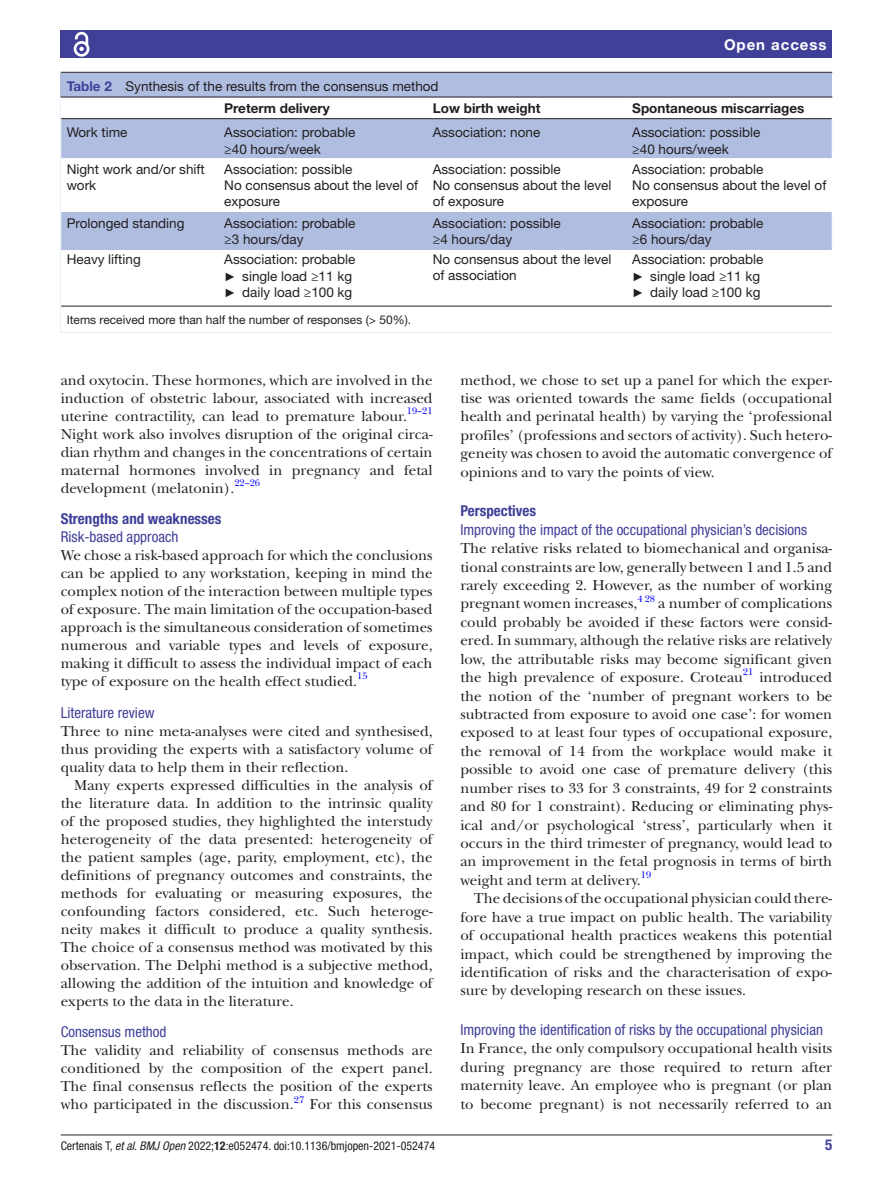
<style>
.page{position:relative;width:893px;height:1191px;background:#fff}
.page>*{position:absolute;margin:0;border:0;box-sizing:border-box;transform-origin:0 0}
.t1{font:15px/18.5px "New Baskerville";color:#231f20;text-align:justify}
.t2{font:condensed 15px "Helvetica Neue LT Std";color:#414099}
.t3{font:700 condensed 15px "Helvetica Neue LT Std";color:#414099}
.t4{font:700 15px "Helvetica Neue LT Std";letter-spacing:.065em;color:#fff}
.t5{font:13.5px/16.2px "Helvetica Neue LT Std";color:#231f20}
.t6{font:700 13.5px "Helvetica Neue LT Std";color:#231f20}
.t7{font:condensed 12px "Helvetica Neue LT Std";color:#231f20}
.t8{font:12px "Helvetica Neue LT Std";color:#231f20}
.t9{font:9.9px "New Baskerville";color:#00f}
.s1{font-weight:700;color:#414099}
.s2{font-weight:700}
.s3{font-family:"Arial";font-size:12px}
.s4{font-style:italic}
</style>
<div class="page">
<hr style="left:61px;top:1134px;width:771px;height:1px;background:#231f20">
<div style="left:61px;top:31px;width:771px;height:27px;background:#414099"></div>
<svg style="left:73px;top:31px;width:17px;height:26px"></svg>
<div style="left:61px;top:73px;width:771px;height:260px;background:#afbde1"></div>
<hr style="left:61px;top:72px;width:771px;height:1px;background:#231f20">
<div style="left:61px;top:98px;width:771px;height:235px;background:#fff"></div>
<svg style="left:61px;top:119px;width:771px;height:131px"></svg>
<hr style="left:61px;top:97px;width:157px;height:1px;background:#231f20">
<hr style="left:61px;top:118px;width:157px;height:1px;background:#231f20">
<hr style="left:218px;top:97px;width:209px;height:1px;background:#231f20">
<hr style="left:218px;top:118px;width:209px;height:1px;background:#231f20">
<hr style="left:427px;top:97px;width:199px;height:1px;background:#231f20">
<hr style="left:427px;top:118px;width:199px;height:1px;background:#231f20">
<hr style="left:626px;top:97px;width:206px;height:1px;background:#231f20">
<hr style="left:626px;top:118px;width:206px;height:1px;background:#231f20">
<hr style="left:218px;top:306px;width:209px;height:1px;background:#231f20">
<hr style="left:427px;top:306px;width:199px;height:1px;background:#231f20">
<hr style="left:626px;top:306px;width:206px;height:1px;background:#231f20">
<hr style="left:61px;top:306px;width:157px;height:1px;background:#231f20">
<svg style="left:60px;top:97px;width:1px;height:22px"></svg>
<svg style="left:60px;top:306px;width:1px;height:27px"></svg>
<hr style="left:67px;top:323px;width:765px;height:1px;background:#fff">
<p class="t4" style="left:724px;top:35px;width:104px">Open access</p>
<p class="t5" style="left:224px;top:75px;width:216px;line-height:22px;text-indent:-158px"><span class="s1">Table 2</span> Synthesis of the results from the consensus method<br><span class="s2">Preterm delivery</span></p>
<p class="t6" style="left:433px;top:99px;width:109px">Low birth weight</p>
<p class="t6" style="left:632px;top:99px;width:174px">Spontaneous miscarriages</p>
<p class="t5" style="left:67px;top:124px;width:62px">Work time</p>
<p class="t5" style="left:224px;top:124px;width:133px">Association: probable ≥40 hours/week</p>
<p class="t5" style="left:433px;top:124px;width:109px">Association: none</p>
<p class="t5" style="left:632px;top:124px;width:130px">Association: possible ≥40 hours/week</p>
<p class="t5" style="left:67px;top:161px;width:139px">Night work and/or shift work</p>
<p class="t5" style="left:224px;top:161px;width:196px">Association: possible<br>No consensus about the level of exposure</p>
<p class="t5" style="left:433px;top:161px;width:180px">Association: possible<br>No consensus about the level of exposure</p>
<p class="t5" style="left:632px;top:161px;width:196px">Association: probable<br>No consensus about the level of exposure</p>
<p class="t5" style="left:67px;top:215px;width:119px">Prolonged standing</p>
<p class="t5" style="left:224px;top:215px;width:133px">Association: probable ≥3 hours/day</p>
<p class="t5" style="left:433px;top:215px;width:130px">Association: possible ≥4 hours/day</p>
<p class="t5" style="left:632px;top:215px;width:133px">Association: probable ≥6 hours/day</p>
<p class="t5" style="left:67px;top:251px;width:75px">Heavy lifting</p>
<p class="t5" style="left:224px;top:251px;width:133px">Association: probable <span class="s3">►</span> single load ≥11 kg <span class="s3">►</span> daily load ≥100 kg</p>
<p class="t5" style="left:433px;top:251px;width:180px">No consensus about the level of association</p>
<p class="t5" style="left:632px;top:251px;width:133px">Association: probable <span class="s3">►</span> single load ≥11 kg <span class="s3">►</span> daily load ≥100 kg</p>
<p class="t8" style="left:67px;top:312px;width:346px">Items received more than half the number of responses (&gt; 50%).</p>
<p class="t1" style="left:61px;top:371px;width:373px;line-height:18px">and oxytocin. These hormones, which are involved in the induction of obstetric labour, associated with increased uterine contractility, can lead to premature labour.</p>
<p class="t9" style="left:407px;top:405px;width:27px">19–21</p>
<p class="t1" style="left:61px;top:425px;width:373px;line-height:18px">Night work also involves disruption of the original circa&shy;dian rhythm and changes in the concentrations of certain maternal hormones involved in pregnancy and fetal development (melatonin).<sup>22–26</sup></p>
<p class="t3" style="left:61px;top:510px;width:162px">Strengths and weaknesses</p>
<p class="t2" style="left:61px;top:528px;width:119px">Risk-based approach</p>
<p class="t1" style="left:61px;top:546px;width:373px;line-height:18px">We chose a risk-based approach for which the conclusions can be applied to any workstation, keeping in mind the complex notion of the interaction between multiple types of exposure. The main limitation of the occupation-based approach is the simultaneous consideration of sometimes numerous and variable types and levels of exposure, making it difficult to assess the individual impact of each type of exposure on the health effect studied.</p>
<p class="t9" style="left:357px;top:670px;width:12px">15</p>
<p class="t2" style="left:61px;top:703px;width:95px">Literature review</p>
<p class="t1" style="left:61px;top:722px;width:373px;line-height:18px">Three to nine meta-analyses were cited and synthesised, thus providing the experts with a satisfactory volume of quality data to help them in their reflection.</p>
<p class="t1" style="left:61px;top:776px;width:373px;line-height:18px;text-indent:14px">Many experts expressed difficulties in the analysis of the literature data. In addition to the intrinsic quality of the proposed studies, they highlighted the interstudy heterogeneity of the data presented: heterogeneity of the patient samples (age, parity, employment, etc), the definitions of pregnancy outcomes and constraints, the methods for evaluating or measuring exposures, the confounding factors considered, etc. Such heteroge&shy;neity makes it difficult to produce a quality synthesis.<br>The choice of a consensus method was motivated by this observation. The Delphi method is a subjective method, allowing the addition of the intuition and knowledge of experts to the data in the literature.</p>
<p class="t2" style="left:61px;top:1023px;width:107px">Consensus method</p>
<p class="t1" style="left:61px;top:1041px;width:373px;line-height:18px">The validity and reliability of consensus methods are conditioned by the composition of the expert panel.<br>The final consensus reflects the position of the experts who participated in the discussion.</p>
<p class="t9" style="left:294px;top:1093px;width:12px">27</p>
<p class="t1" style="left:310px;top:1095px;width:124px">For this consensus</p>
<p class="t1" style="left:460px;top:370px;width:373px">method, we chose to set up a panel for which the exper&shy;tise was oriented towards the same fields (occupational health and perinatal health) by varying the ‘professional profiles’ (professions and sectors of activity). Such hetero&shy;geneity was chosen to avoid the automatic convergence of opinions and to vary the points of view.</p>
<p class="t3" style="left:460px;top:502px;width:77px">Perspectives</p>
<p class="t2" style="left:460px;top:521px;width:348px">Improving the impact of the occupational physician’s decisions</p>
<p class="t1" style="left:460px;top:539px;width:373px">The relative risks related to biomechanical and organisa&shy;tional constraints are low, generally between 1 and 1.5 and rarely exceeding 2. However, as the number of working pregnant women increases,</p>
<p class="t9" style="left:637px;top:593px;width:19px">4 28</p>
<p class="t1" style="left:460px;top:594px;width:373px;text-indent:198px">a number of complications could probably be avoided if these factors were consid&shy;ered. In summary, although the relative risks are relatively low, the attributable risks may become significant given the high prevalence of exposure. Croteau</p>
<p class="t9" style="left:743px;top:666px;width:12px">21</p>
<p class="t1" style="left:460px;top:668px;width:373px;text-indent:299px">introduced the notion of the ‘number of pregnant workers to be subtracted from exposure to avoid one case’: for women exposed to at least four types of occupational exposure, the removal of 14 from the workplace would make it possible to avoid one case of premature delivery (this number rises to 33 for 3 constraints, 49 for 2 constraints and 80 for 1 constraint). Reducing or eliminating phys&shy;ical and/or psychological ‘stress’, particularly when it occurs in the third trimester of pregnancy, would lead to an improvement in the fetal prognosis in terms of birth weight and term at delivery.<sup>19</sup></p>
<p class="t1" style="left:460px;top:889px;width:373px;text-indent:14px">The decisions of the occupational physician could there&shy;fore have a true impact on public health. The variability of occupational health practices weakens this potential impact, which could be strengthened by improving the identification of risks and the characterisation of expo&shy;sure by developing research on these issues.</p>
<p class="t2" style="left:460px;top:1021px;width:364px">Improving the identification of risks by the occupational physician</p>
<p class="t1" style="left:460px;top:1039px;width:373px">In France, the only compulsory occupational health visits during pregnancy are those required to return after maternity leave. An employee who is pregnant (or plan to become pregnant) is not necessarily referred to an</p>
<p class="t7" style="left:61px;top:1138px;width:376px">Certenais T, <span class="s4">et al</span>. <span class="s4">BMJ Open</span> 2022;<span class="s2">12</span>:e052474. doi:10.1136/bmjopen-2021-052474</p>
<p class="t3" style="left:825px;top:1135px;width:9px">5</p>
</div>
